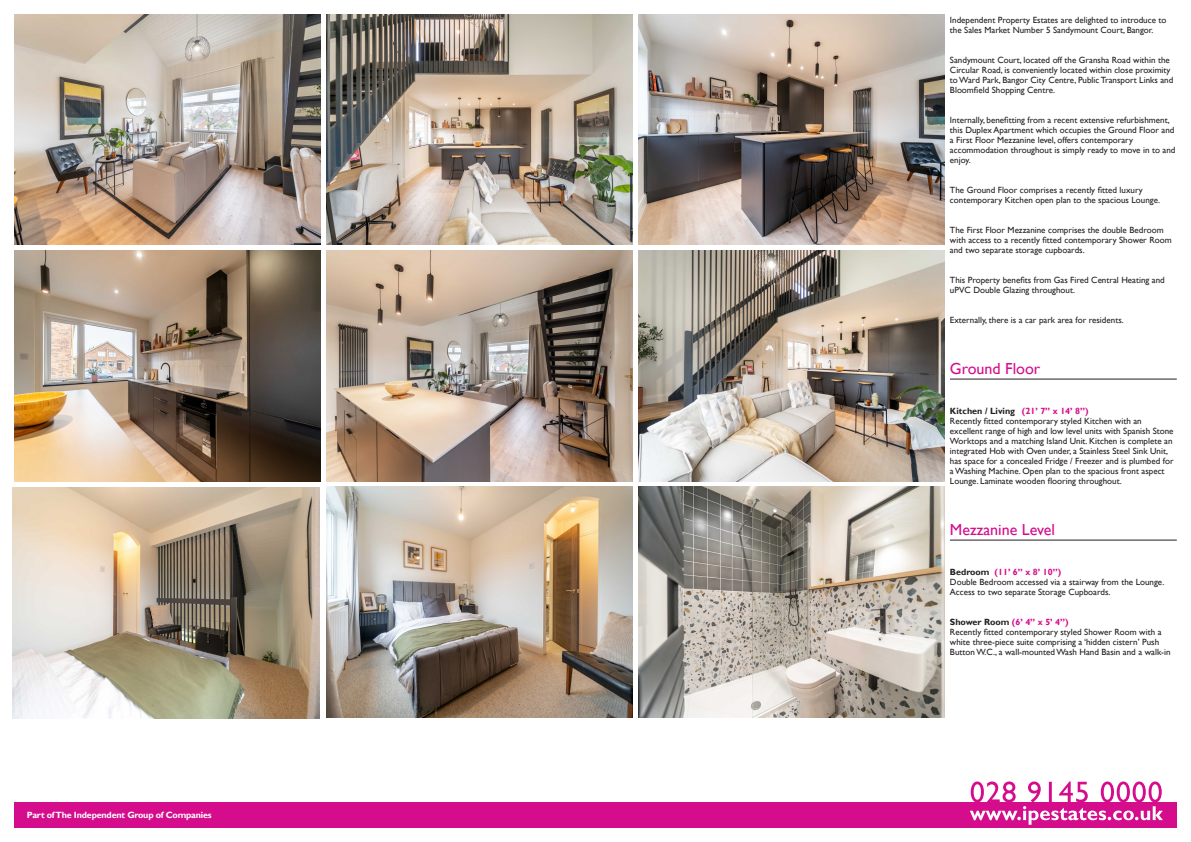
<style>
.page{position:relative;width:1191px;height:842px;background:#fff}
.page>*{position:absolute;margin:0;border:0;box-sizing:border-box;transform-origin:0 0}
.t1{font:16px "Gill Sans";color:#d50d8c}
.t2{font:9px/10px "Gill Sans";color:#231f20}
.t3{font:700 9px "Gill Sans";color:#d50d8c}
.t4{font:700 9px "Gill Sans";letter-spacing:-.02em;color:#fff}
.t5{font:700 9px "Gill Sans";color:#231f20}
.s1{color:#d50d8c}
.s2{color:#231f20}
</style>
<div class="page">
<div style="left:14px;top:802px;width:1162px;height:26px;background:#d50d8c"></div>
<svg style="left:970px;top:781px;width:193px;height:44px"></svg>
<img style="left:14px;top:14px;width:306px;height:231px">
<img style="left:14px;top:250px;width:306px;height:231px">
<img style="left:13px;top:488px;width:306px;height:230px">
<img style="left:326px;top:487px;width:306px;height:230px">
<img style="left:638px;top:487px;width:306px;height:230px">
<hr style="left:950px;top:379px;width:226px;height:1px;background:#231f20">
<hr style="left:950px;top:540px;width:226px;height:1px;background:#231f20">
<img style="left:326px;top:250px;width:306px;height:231px">
<img style="left:638px;top:250px;width:306px;height:231px">
<img style="left:326px;top:14px;width:306px;height:231px">
<img style="left:638px;top:14px;width:306px;height:231px">
<p class="t4" style="left:27px;top:809px;width:186px">Part of The Independent Group of Companies</p>
<p class="t2" style="left:950px;top:15px;width:218px">Independent Property Estates are delighted to introduce to the Sales Market Number 5 Sandymount Court, Bangor.</p>
<p class="t2" style="left:950px;top:55px;width:225px">Sandymount Court, located off the Gransha Road within the Circular Road, is conveniently located within close proximity to Ward Park, Bangor City Centre, Public Transport Links and Bloomfield Shopping Centre.</p>
<p class="t2" style="left:950px;top:115px;width:227px">Internally, benefitting from a recent extensive refurbishment, this Duplex Apartment which occupies the Ground Floor and a First Floor Mezzanine level, offers contemporary accommodation throughout is simply ready to move in to and enjoy.</p>
<p class="t2" style="left:950px;top:185px;width:212px">The Ground Floor comprises a recently fitted luxury contemporary Kitchen open plan to the spacious Lounge.</p>
<p class="t2" style="left:950px;top:225px;width:223px">The First Floor Mezzanine comprises the double Bedroom with access to a recently fitted contemporary Shower Room and two separate storage cupboards.</p>
<p class="t2" style="left:950px;top:275px;width:216px">This Property benefits from Gas Fired Central Heating and uPVC Double Glazing throughout.</p>
<p class="t2" style="left:950px;top:315px;width:175px">Externally, there is a car park area for residents.</p>
<p class="t1" style="left:950px;top:360px;width:92px">Ground Floor</p>
<p class="t5" style="left:950px;top:406px;width:140px">Kitchen / Living <span class="s1">(21’ 7” x 14’ 8”)</span></p>
<p class="t2" style="left:950px;top:416px;width:225px">Recently fitted contemporary styled Kitchen with an excellent range of high and low level units with Spanish Stone Worktops and a matching Island Unit. Kitchen is complete an integrated Hob with Oven under, a Stainless Steel Sink Unit, has space for a concealed Fridge / Freezer and is plumbed for a Washing Machine. Open plan to the spacious front aspect Lounge. Laminate wooden flooring throughout.</p>
<p class="t1" style="left:950px;top:521px;width:107px">Mezzanine Level</p>
<p class="t3" style="left:950px;top:567px;width:113px"><span class="s2">Bedroom</span> (11’ 6” x 8’ 10”)</p>
<p class="t2" style="left:950px;top:577px;width:216px">Double Bedroom accessed via a stairway from the Lounge.<br>Access to two separate Storage Cupboards.</p>
<p class="t3" style="left:950px;top:617px;width:120px"><span class="s2">Shower Room</span> (6’ 4” x 5’ 4”)</p>
<p class="t2" style="left:950px;top:627px;width:222px">Recently fitted contemporary styled Shower Room with a white three-piece suite comprising a ‘hidden cistern’ Push<br>Button W.C., a wall-mounted Wash Hand Basin and a walk-in</p>
</div>
